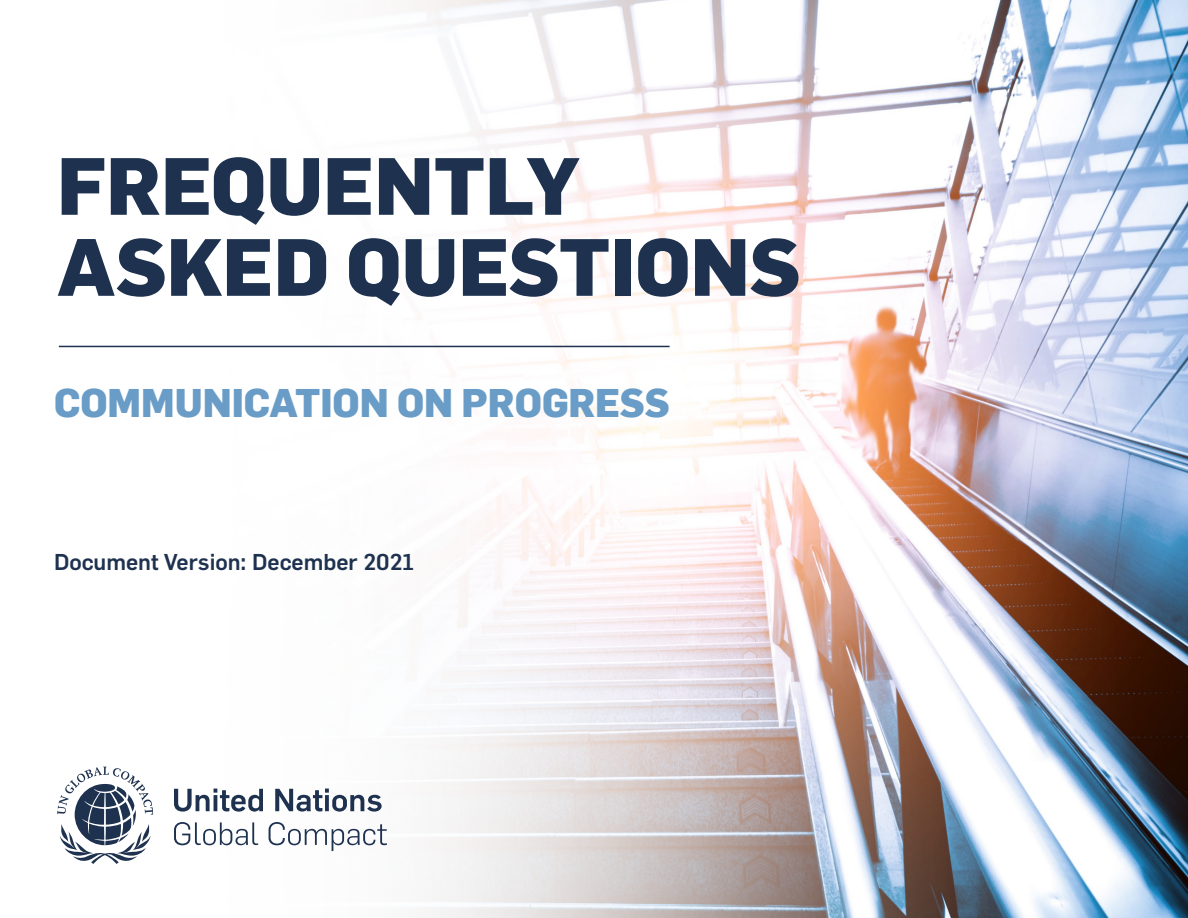
<style>
.page{position:relative;width:1188px;height:918px;background:#fff}
.page>*{position:absolute;margin:0;border:0;box-sizing:border-box;transform-origin:0 0}
.t1{font:800 79.5px/81px "Flama";color:#1e3250}
.t2{font:800 39px "Flama";color:#699cc6}
.t3{font:500 22.5px "Flama";color:#1e3250}
</style>
<div class="page">
<img style="left:58px;top:0;width:1130px;height:918px">
<hr style="left:59px;top:346px;width:611px;height:1px;background:#1e3250">
<svg style="left:57px;top:767px;width:330px;height:97px"></svg>
<h1 class="t1" style="left:57px;top:140px;width:745px">FREQUENTLY<br>ASKED QUESTIONS</h1>
<h2 class="t2" style="left:54px;top:375px;width:617px">COMMUNICATION ON PROGRESS</h2>
<p class="t3" style="left:54px;top:546px;width:362px">Document Version: December 2021</p>
</div>
